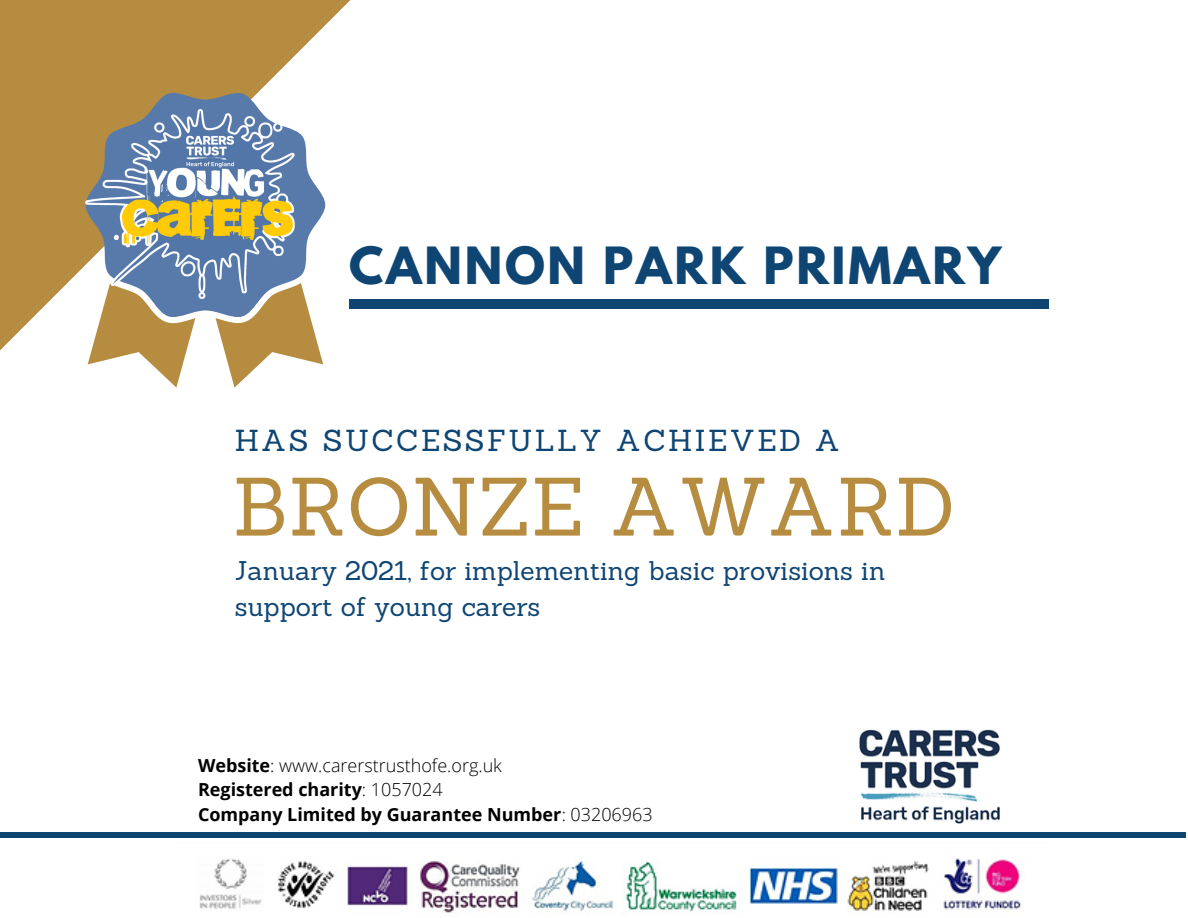
<style>
.page{position:relative;width:1188px;height:918px;background:#fff}
.page>*{position:absolute;margin:0;border:0;box-sizing:border-box;transform-origin:0 0}
.t1{font:80.7px "Sanchez";letter-spacing:.01em;color:#b68d40}
.t2{font:700 45.45px "League Spartan";letter-spacing:.06em;color:#0e4573}
.t3{font:29.55px "Sanchez";letter-spacing:.085em;color:#0e4573}
.t4{font:26.25px/35.7px "Sanchez";color:#0e4573}
.t5{font:700 18px "Open Sans";color:#000}
.t6{font:300 18px "Open Sans";color:#000}
.s1{font-weight:700}
.s2{font-weight:300}
</style>
<div class="page">
<svg style="left:0;top:0;width:448px;height:365px"></svg>
<div style="left:349px;top:299px;width:700px;height:9px;background:#0e4573"></div>
<svg style="left:216px;top:318px;width:107px;height:70px"></svg>
<svg style="left:88px;top:318px;width:107px;height:70px"></svg>
<svg style="left:86px;top:92px;width:239px;height:226px"></svg>
<img style="left:86px;top:110px;width:209px;height:189px">
<img style="left:199px;top:858px;width:822px;height:55px">
<img style="left:859px;top:729px;width:141px;height:95px">
<div style="left:0;top:832px;width:1186px;height:6px;background:#0e4573"></div>
<p class="t2" style="left:349px;top:243px;width:654px">CANNON PARK PRIMARY</p>
<p class="t3" style="left:235px;top:422px;width:607px">HAS SUCCESSFULLY ACHIEVED A</p>
<p class="t1" style="left:233px;top:455px;width:724px">BRONZE AWARD</p>
<p class="t4" style="left:235px;top:553px;width:652px">January 2021, for implementing basic provisions in support of young carers</p>
<p class="t6" style="left:198px;top:752px;width:305px"><span class="s1">Website</span>: www.carerstrusthofe.org.uk</p>
<p class="t5" style="left:198px;top:777px;width:246px">Registered charity<span class="s2">: 1057024</span></p>
<p class="t5" style="left:198px;top:802px;width:456px">Company Limited by Guarantee Number<span class="s2">: 03206963</span></p>
</div>
